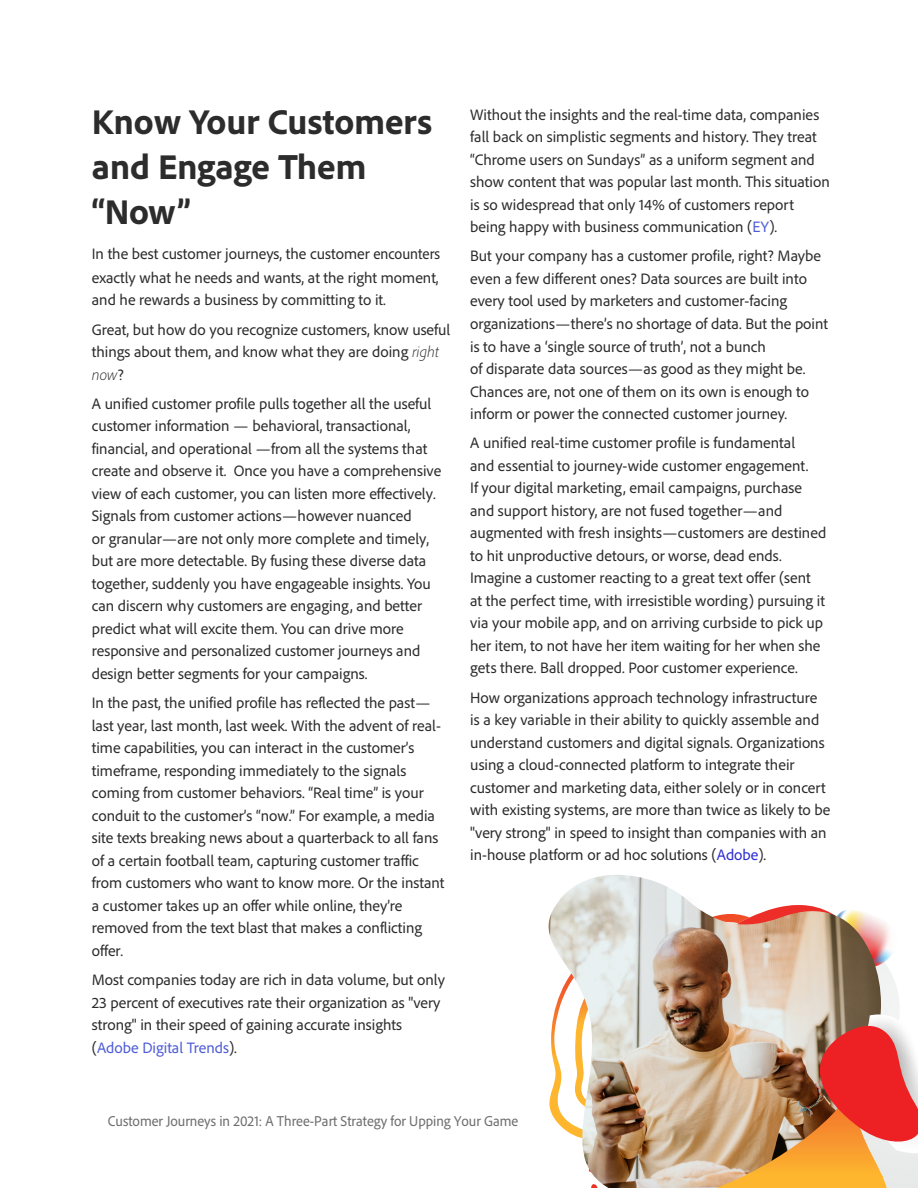
<style>
.page{position:relative;width:918px;height:1188px;background:#fff}
.page>*{position:absolute;margin:0;border:0;box-sizing:border-box;transform-origin:0 0}
.t1{font:800 36px/45px "Adobe Clean";color:#2c2c2c}
.t2{font:15.75px/22.5px "Adobe Clean";color:#2c2c2c}
.t3{font:semi-condensed 15px "Adobe Clean";color:#6e6e6e}
.s1{font-stretch:semi-condensed}
.s2{font-weight:300;font-style:italic}
.s3{color:#4f5cd6}
.s4{color:#2c2cd2}
</style>
<div class="page">
<svg style="left:881px;top:968px;width:37px;height:220px"></svg>
<img style="left:881px;top:921px;width:11px;height:47px">
<img style="left:548px;top:875px;width:333px;height:313px">
<svg style="left:803px;top:1002px;width:115px;height:151px;background:#d76b5c"></svg>
<h1 class="t1" style="left:92px;top:98px;width:342px">Know Your Customers and Engage Them “Now”</h1>
<p class="t2" style="left:92px;top:242px;width:350px;line-height:23.1px;text-align:justify">In the best customer journeys, the customer <span class="s1">encounters </span>exactly what he needs and wants, at the right moment, and he rewards a business by committing to it.</p>
<p class="t2" style="left:92px;top:317px;width:360px">Great, but how do you recognize customers, know useful things about them, and know what they are doing <span class="s2">right now</span>?</p>
<p class="t2" style="left:92px;top:392px;width:351px">A unified customer profile pulls together all the useful customer information — behavioral, transactional, financial, and operational —from all the systems that create and observe it. Once you have a comprehensive view of each customer, you can listen more effectively.<br>Signals from customer actions—however nuanced<br>or granular—are not only more complete and timely, but are more detectable. By fusing these diverse data together, suddenly you have engageable insights. You can discern why customers are engaging, and better predict what will excite them. You can drive more responsive and personalized customer journeys and design better segments for your campaigns.</p>
<p class="t2" style="left:92px;top:691px;width:354px">In the past, the unified profile has reflected the past— last year, last month, last week. With the advent of real&shy;time capabilities, you can interact in the customer’s timeframe, responding immediately to the signals coming from customer behaviors. “Real time” is your conduit to the customer’s “now.” For example, a media site texts breaking news about a quarterback to all fans of a certain football team, capturing customer traffic from customers who want to know more. Or the instant a customer takes up an offer while online, they’re removed from the text blast that makes a conflicting offer.</p>
<p class="t2" style="left:92px;top:968px;width:355px">Most companies today are rich in data volume, but only 23 percent of executives rate their organization as "very strong" in their speed of gaining accurate insights (<span class="s3">Adobe Digital Trends</span>).</p>
<p class="t2" style="left:470px;top:103px;width:361px">Without the insights and the real-time data, companies fall back on simplistic segments and history. They treat “Chrome users on Sundays” as a uniform segment and show content that was popular last month. This situation is so widespread that only 14% of customers report being happy with business communication (<span class="s3">EY</span>).</p>
<p class="t2" style="left:470px;top:244px;width:360px">But your company has a customer profile, right? Maybe even a few different ones? Data sources are built into every tool used by marketers and customer-facing organizations—there’s no shortage of data. But the point is to have a ‘single source of truth’, not a bunch<br>of disparate data sources—as good as they might be.<br>Chances are, not one of them on its own is enough to inform or power the connected customer journey.</p>
<p class="t2" style="left:470px;top:431px;width:358px">A unified real-time customer profile is fundamental<br>and essential to journey-wide customer engagement.<br>If your digital marketing, email campaigns, purchase and support history, are not fused together—and augmented with fresh insights—customers are destined to hit unproductive detours, or worse, dead ends.<br>Imagine a customer reacting to a great text offer (sent at the perfect time, with irresistible wording) pursuing it via your mobile app, and on arriving curbside to pick up her item, to not have her item waiting for her when she gets there. Ball dropped. Poor customer experience.</p>
<p class="t2" style="left:470px;top:686px;width:362px">How organizations approach technology infrastructure is a key variable in their ability to quickly assemble and understand customers and digital signals. Organizations using a cloud-connected platform to integrate their customer and marketing data, either solely or in concert with existing systems, are more than twice as likely to be "very strong" in speed to insight than companies with an in-house platform or ad hoc solutions (<span class="s4">Adobe</span>).</p>
<p class="t3" style="left:108px;top:1111px;width:412px">Customer Journeys in 2021: A Three-Part Strategy for Upping Your Game</p>
</div>
